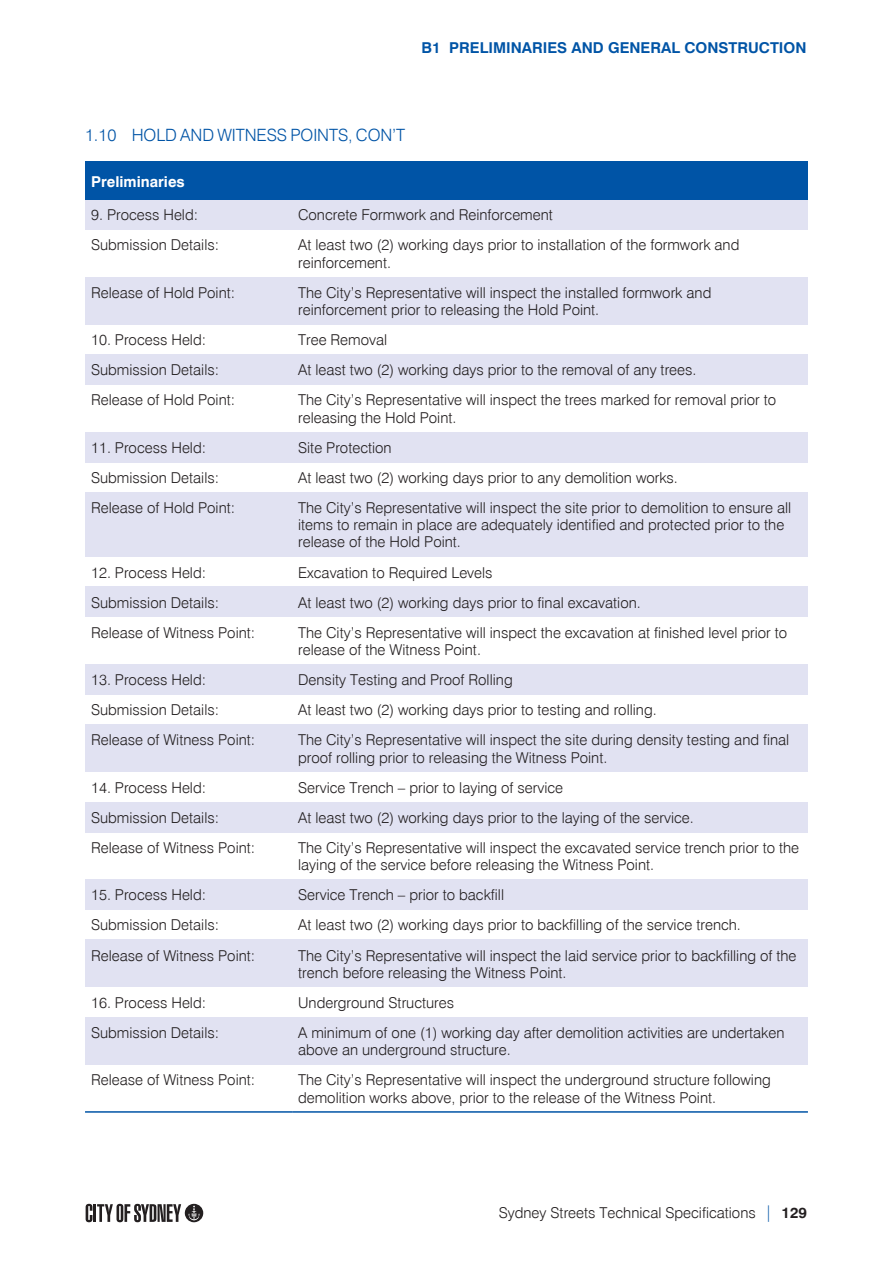
<style>
.page{position:relative;width:893px;height:1263px;background:#fff}
.page>*{position:absolute;margin:0;border:0;box-sizing:border-box;transform-origin:0 0}
.t1{font:300 16.95px "Swiss 721 BT";letter-spacing:-.005em;color:#0054a6}
.t2{font:300 15px/17.2px "Swiss 721 BT";color:#231f20}
.t3{font:700 15px "Swiss 721 BT";color:#0054a6}
.t4{font:700 15px "Swiss 721 BT";color:#fff}
.s1{font-size:16.5px;color:#0054a6}
.s2{font-weight:700}
</style>
<div class="page">
<svg style="left:86px;top:1204px;width:117px;height:18px"></svg>
<div style="left:292px;top:492px;width:516px;height:65px;background:#e1e2f2"></div>
<div style="left:292px;top:724px;width:516px;height:48px;background:#e1e2f2"></div>
<div style="left:292px;top:940px;width:516px;height:47px;background:#e1e2f2"></div>
<hr style="left:85px;top:1111px;width:207px;height:2px;background:#0054a6">
<hr style="left:292px;top:1111px;width:516px;height:2px;background:#0054a6">
<div style="left:292px;top:1017px;width:516px;height:47px;background:#e1e2f2"></div>
<div style="left:85px;top:1017px;width:207px;height:47px;background:#e1e2f2"></div>
<div style="left:85px;top:940px;width:207px;height:47px;background:#e1e2f2"></div>
<div style="left:292px;top:879px;width:516px;height:31px;background:#e1e2f2"></div>
<div style="left:85px;top:879px;width:207px;height:31px;background:#e1e2f2"></div>
<div style="left:292px;top:802px;width:516px;height:30px;background:#e1e2f2"></div>
<div style="left:85px;top:802px;width:207px;height:30px;background:#e1e2f2"></div>
<div style="left:85px;top:724px;width:207px;height:48px;background:#e1e2f2"></div>
<div style="left:292px;top:664px;width:516px;height:30px;background:#e1e2f2"></div>
<div style="left:85px;top:664px;width:207px;height:30px;background:#e1e2f2"></div>
<div style="left:292px;top:587px;width:516px;height:30px;background:#e1e2f2"></div>
<div style="left:85px;top:587px;width:207px;height:30px;background:#e1e2f2"></div>
<div style="left:85px;top:492px;width:207px;height:65px;background:#e1e2f2"></div>
<div style="left:292px;top:432px;width:516px;height:30px;background:#e1e2f2"></div>
<div style="left:85px;top:432px;width:207px;height:30px;background:#e1e2f2"></div>
<div style="left:292px;top:354px;width:516px;height:31px;background:#e1e2f2"></div>
<div style="left:85px;top:354px;width:207px;height:31px;background:#e1e2f2"></div>
<div style="left:292px;top:277px;width:516px;height:47px;background:#e1e2f2"></div>
<div style="left:85px;top:277px;width:207px;height:47px;background:#e1e2f2"></div>
<div style="left:85px;top:162px;width:723px;height:38px;background:#0054a6"></div>
<div style="left:85px;top:200px;width:207px;height:30px;background:#e1e2f2"></div>
<div style="left:292px;top:200px;width:516px;height:30px;background:#e1e2f2"></div>
<p class="t3" style="left:422px;top:39px;width:386px">B1 PRELIMINARIES AND GENERAL CONSTRUCTION</p>
<h4 class="t1" style="left:85px;top:125px;width:322px">1.10 HOLD AND WITNESS POINTS, CON’T</h4>
<p class="t4" style="left:91px;top:172px;width:95px">Preliminaries</p>
<p class="t2" style="left:91px;top:206px;width:109px">9. Process Held:</p>
<p class="t2" style="left:298px;top:206px;width:256px">Concrete Formwork and Reinforcement</p>
<p class="t2" style="left:91px;top:236px;width:130px">Submission Details:</p>
<p class="t2" style="left:298px;top:236px;width:443px">At least two (2) working days prior to installation of the formwork and reinforcement.</p>
<p class="t2" style="left:91px;top:284px;width:146px">Release of Hold Point:</p>
<p class="t2" style="left:298px;top:284px;width:415px">The City’s Representative will inspect the installed formwork and reinforcement prior to releasing the Hold Point.</p>
<p class="t2" style="left:91px;top:331px;width:117px">10. Process Held:</p>
<p class="t2" style="left:298px;top:331px;width:91px">Tree Removal</p>
<p class="t2" style="left:91px;top:361px;width:130px">Submission Details:</p>
<p class="t2" style="left:298px;top:361px;width:400px">At least two (2) working days prior to the removal of any trees.</p>
<p class="t2" style="left:91px;top:391px;width:146px">Release of Hold Point:</p>
<p class="t2" style="left:298px;top:391px;width:480px">The City’s Representative will inspect the trees marked for removal prior to releasing the Hold Point.</p>
<p class="t2" style="left:91px;top:439px;width:117px">11. Process Held:</p>
<p class="t2" style="left:298px;top:439px;width:95px">Site Protection</p>
<p class="t2" style="left:91px;top:469px;width:130px">Submission Details:</p>
<p class="t2" style="left:298px;top:469px;width:381px">At least two (2) working days prior to any demolition works.</p>
<p class="t2" style="left:91px;top:499px;width:146px">Release of Hold Point:</p>
<p class="t2" style="left:298px;top:499px;width:495px">The City’s Representative will inspect the site prior to demolition to ensure all</p>
<p class="t2" style="left:298px;top:516px;width:488px">items to remain in place are adequately identified and protected prior to the</p>
<p class="t2" style="left:298px;top:533px;width:164px">release of the Hold Point.</p>
<p class="t2" style="left:91px;top:563px;width:117px">12. Process Held:</p>
<p class="t2" style="left:298px;top:563px;width:196px">Excavation to Required Levels</p>
<p class="t2" style="left:91px;top:594px;width:130px">Submission Details:</p>
<p class="t2" style="left:298px;top:594px;width:344px">At least two (2) working days prior to final excavation.</p>
<p class="t2" style="left:91px;top:624px;width:166px">Release of Witness Point:</p>
<p class="t2" style="left:298px;top:624px;width:491px">The City’s Representative will inspect the excavation at finished level prior to release of the Witness Point.</p>
<p class="t2" style="left:91px;top:671px;width:117px">13. Process Held:</p>
<p class="t2" style="left:298px;top:671px;width:216px">Density Testing and Proof Rolling</p>
<p class="t2" style="left:91px;top:701px;width:130px">Submission Details:</p>
<p class="t2" style="left:298px;top:701px;width:360px">At least two (2) working days prior to testing and rolling.</p>
<p class="t2" style="left:91px;top:731px;width:166px">Release of Witness Point:</p>
<p class="t2" style="left:298px;top:731px;width:493px">The City’s Representative will inspect the site during density testing and final</p>
<p class="t2" style="left:298px;top:748px;width:311px">proof rolling prior to releasing the Witness Point.</p>
<p class="t2" style="left:91px;top:779px;width:117px">14. Process Held:</p>
<p class="t2" style="left:298px;top:779px;width:267px">Service Trench – prior to laying of service</p>
<p class="t2" style="left:91px;top:809px;width:130px">Submission Details:</p>
<p class="t2" style="left:298px;top:809px;width:397px">At least two (2) working days prior to the laying of the service.</p>
<p class="t2" style="left:91px;top:839px;width:166px">Release of Witness Point:</p>
<p class="t2" style="left:298px;top:839px;width:503px">The City’s Representative will inspect the excavated service trench prior to the</p>
<p class="t2" style="left:298px;top:856px;width:358px">laying of the service before releasing the Witness Point.</p>
<p class="t2" style="left:91px;top:886px;width:117px">15. Process Held:</p>
<p class="t2" style="left:298px;top:886px;width:207px">Service Trench – prior to backfill</p>
<p class="t2" style="left:91px;top:910px;width:166px;line-height:30.2px">Submission Details:<br>Release of Witness Point:</p>
<p class="t2" style="left:91px;top:994px;width:117px">16. Process Held:</p>
<p class="t2" style="left:298px;top:910px;width:500px;line-height:30.2px">At least two (2) working days prior to backfilling of the service trench.<br>The City’s Representative will inspect the laid service prior to backfilling of the</p>
<p class="t2" style="left:298px;top:957px;width:270px;line-height:30.2px">trench before releasing the Witness Point.<br>Underground Structures</p>
<p class="t2" style="left:91px;top:1024px;width:130px">Submission Details:</p>
<p class="t2" style="left:298px;top:1024px;width:488px">A minimum of one (1) working day after demolition activities are undertaken above an underground structure.</p>
<p class="t2" style="left:91px;top:1071px;width:166px">Release of Witness Point:</p>
<p class="t2" style="left:298px;top:1071px;width:474px">The City’s Representative will inspect the underground structure following demolition works above, prior to the release of the Witness Point.</p>
<p class="t2" style="left:499px;top:1204px;width:310px">Sydney Streets Technical Specifications <span class="s1">|</span> <span class="s2">129</span></p>
</div>
